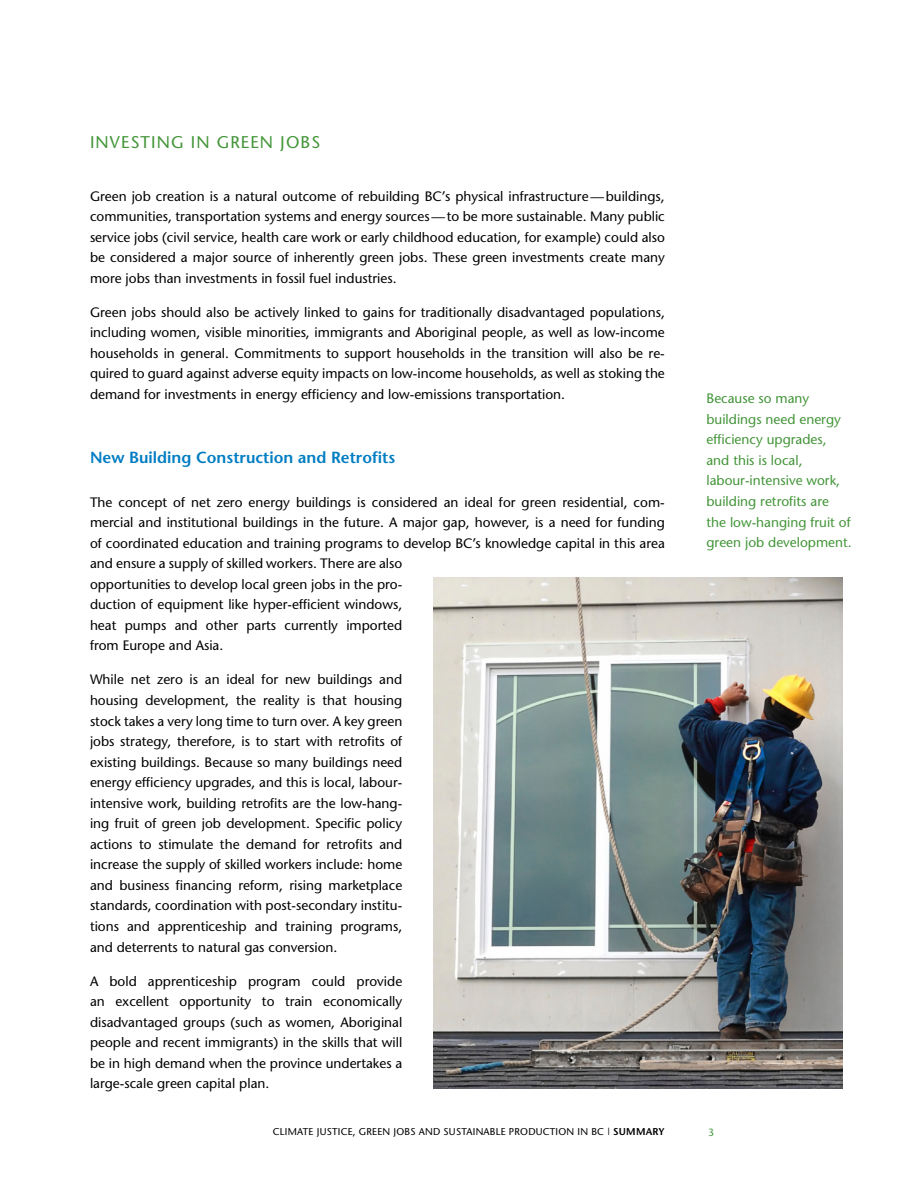
<style>
.page{position:relative;width:918px;height:1188px;background:#fff}
.page>*{position:absolute;margin:0;border:0;box-sizing:border-box;transform-origin:0 0}
.head_2_final{font:16.95px "Stone Sans";letter-spacing:.065em;color:#439539}
.head_3__head_4{font:600 16.05px "Stone Sans";color:#007dc3}
.body_text{font:13.65px/20.5px "Stone Sans";color:#000;text-align:justify}
.callout_right{font:13.65px/20.5px "Stone Sans";color:#439539}
.folio{font:10.5px "Stone Sans";color:#439539}
.folio-2{font:9.9px "Stone Sans";letter-spacing:.02em;color:#000}
.s1{font-weight:600}
</style>
<div class="page">
<img style="left:434px;top:578px;width:408px;height:511px">
<p class="head_2_final" style="left:90px;top:132px;width:232px">INVESTING IN GREEN JOBS</p>
<p class="body_text" style="left:90px;top:185px;width:576px">Green job creation is a natural outcome of rebuilding BC’s physical infrastructure—buildings, communities, transportation systems and energy sources—to be more sustainable. Many public service jobs (civil service, health care work or early childhood education, for example) could also be considered a major source of inherently green jobs. These green investments create many more jobs than investments in fossil fuel industries.</p>
<p class="body_text" style="left:90px;top:302px;width:576px">Green jobs should also be actively linked to gains for traditionally disadvantaged populations, including women, visible minorities, immigrants and Aboriginal people, as well as low-income households in general. Commitments to support households in the transition will also be re&shy;quired to guard against adverse equity impacts on low-income households, as well as stoking the demand for investments in energy efficiency and low-emissions transportation.</p>
<p class="head_3__head_4" style="left:90px;top:448px;width:307px">New Building Construction and Retrofits</p>
<p class="body_text" style="left:90px;top:491px;width:576px;text-align:left">The concept of net zero energy buildings is considered an ideal for green residential, com&shy;mercial and institutional buildings in the future. A major gap, however, is a need for funding of coordinated education and training programs to develop BC’s knowledge capital in this area and ensure a supply of skilled workers. There are also<br>opportunities to develop local green jobs in the pro-<br>duction of equipment like hyper-efficient windows,<br>heat pumps and other parts currently imported<br>from Europe and Asia.</p>
<p class="body_text" style="left:90px;top:669px;width:314px">While net zero is an ideal for new buildings and housing development, the reality is that housing stock takes a very long time to turn over. A key green jobs strategy, therefore, is to start with retrofits of existing buildings. Because so many buildings need energy efficiency upgrades, and this is local, labour&shy;intensive work, building retrofits are the low-hang&shy;ing fruit of green job development. Specific policy actions to stimulate the demand for retrofits and increase the supply of skilled workers include: home and business financing reform, rising marketplace standards, coordination with post-secondary institu&shy;tions and apprenticeship and training programs, and deterrents to natural gas conversion.</p>
<p class="body_text" style="left:90px;top:970px;width:314px">A bold apprenticeship program could provide an excellent opportunity to train economically disadvantaged groups (such as women, Aboriginal people and recent immigrants) in the skills that will be in high demand when the province undertakes a large-scale green capital plan.</p>
<p class="callout_right" style="left:706px;top:388px;width:147px">Because so many buildings need energy efficiency upgrades, and this is local, labour-intensive work, building retrofits are the low-hanging fruit of green job development.</p>
<p class="folio-2" style="left:273px;top:1126px;width:393px">CLIMATE JUSTICE, GREEN JOBS AND SUSTAINABLE PRODUCTION IN BC | <span class="s1">SUMMARY</span></p>
<p class="folio" style="left:708px;top:1126px;width:8px">3</p>
</div>
